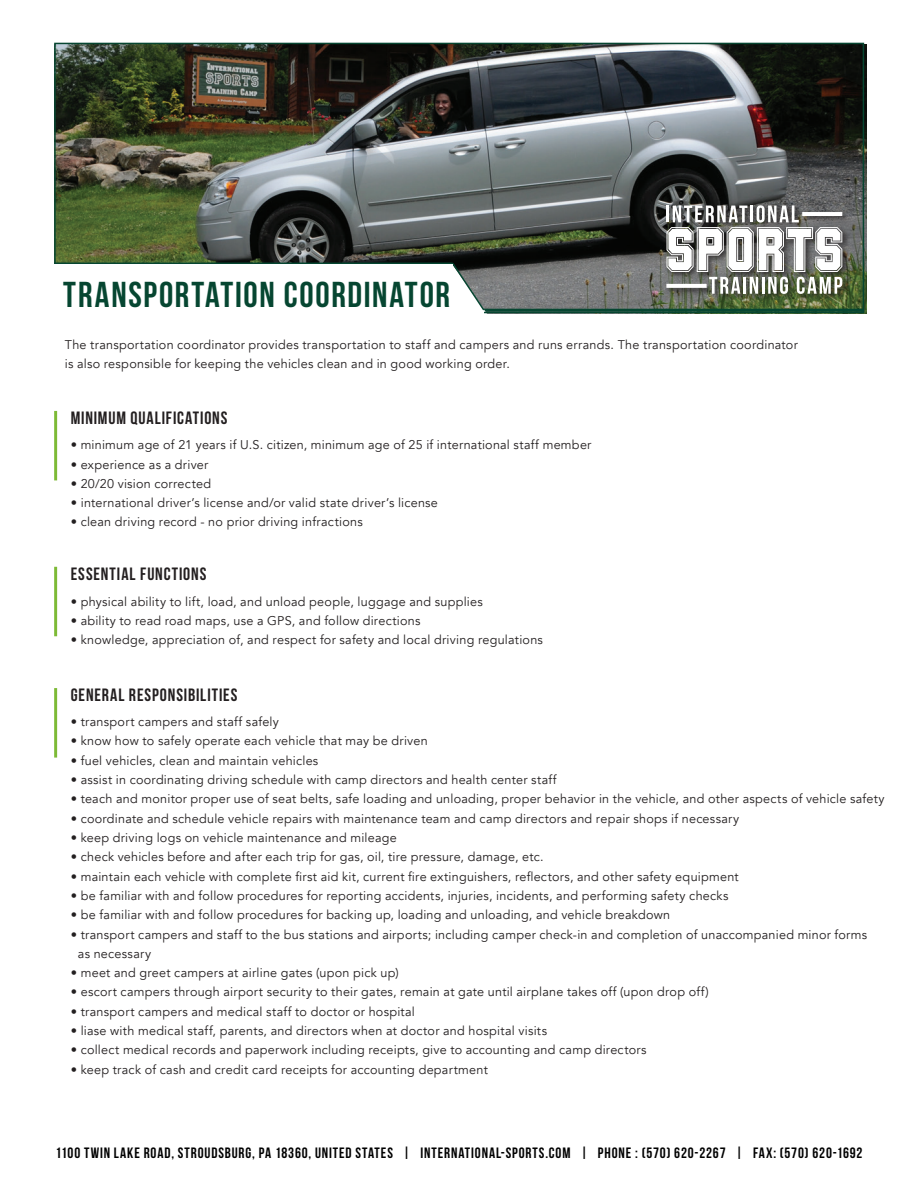
<style>
.page{position:relative;width:918px;height:1188px;background:#fff}
.page>*{position:absolute;margin:0;border:0;box-sizing:border-box;transform-origin:0 0}
.t1{font:36px "Bebas Neue";letter-spacing:.045em;color:#064631}
.t2{font:17.85px "Bebas Neue";letter-spacing:.05em;color:#231f20}
.t3{font:15px "Bebas Neue";letter-spacing:.055em;color:#000}
.t4{font:12.6px/19.4px "Avenir";letter-spacing:.02em;color:#231f20}
</style>
<div class="page">
<img style="left:57px;top:45px;width:810px;height:268px">
<hr style="left:54px;top:411px;width:3px;height:69px;background:#7dba36">
<hr style="left:54px;top:567px;width:3px;height:69px;background:#7dba36">
<hr style="left:54px;top:688px;width:3px;height:70px;background:#7dba36">
<div style="left:665px;top:204px;width:185px;height:97px;background:#231f20;opacity:.75"></div>
<hr style="left:666px;top:206px;width:3px;height:16px;background:#fff">
<svg style="left:667px;top:205px;width:175px;height:89px"></svg>
<hr style="left:802px;top:212px;width:40px;height:4px;background:#fff">
<svg style="left:666px;top:284px;width:41px;height:4px"></svg>
<div style="left:54px;top:309px;width:810px;height:3px;border:2px solid #064631"></div>
<div style="left:54px;top:43px;width:810px;height:270px;border:2px solid #064631"></div>
<hr style="left:54px;top:263px;width:399px;height:1px;background:#064631">
<svg style="left:416px;top:261px;width:73px;height:53px"></svg>
<div style="left:55px;top:311px;width:429px;height:51px;background:#fff"></div>
<div style="left:36px;top:265px;width:417px;height:52px;background:#fff"></div>
<p class="t1" style="left:63px;top:275px;width:388px">TRANSPORTATION COORDINATOR</p>
<p class="t4" style="left:65px;top:335px;width:735px">The transportation coordinator provides transportation to staff and campers and runs errands. The transportation coordinator is also responsible for keeping the vehicles clean and in good working order.</p>
<p class="t2" style="left:71px;top:408px;width:158px">MINIMUM QUALIFICATIONS</p>
<p class="t4" style="left:71px;top:435px;width:522px">• minimum age of 21 years if U.S. citizen, minimum age of 25 if international staff member</p>
<p class="t4" style="left:71px;top:455px;width:139px">• experience as a driver</p>
<p class="t4" style="left:71px;top:474px;width:142px">• 20/20 vision corrected</p>
<p class="t4" style="left:71px;top:493px;width:369px">• international driver’s license and/or valid state driver’s license</p>
<p class="t4" style="left:71px;top:513px;width:293px">• clean driving record - no prior driving infractions</p>
<p class="t2" style="left:71px;top:564px;width:137px">ESSENTIAL FUNCTIONS</p>
<p class="t4" style="left:71px;top:592px;width:414px">• physical ability to lift, load, and unload people, luggage and supplies</p>
<p class="t4" style="left:71px;top:611px;width:351px">• ability to read road maps, use a GPS, and follow directions</p>
<p class="t4" style="left:71px;top:630px;width:474px">• knowledge, appreciation of, and respect for safety and local driving regulations</p>
<p class="t2" style="left:71px;top:685px;width:168px">GENERAL RESPONSIBILITIES</p>
<p class="t4" style="left:71px;top:712px;width:210px">• transport campers and staff safely</p>
<p class="t4" style="left:71px;top:732px;width:358px">• know how to safely operate each vehicle that may be driven</p>
<p class="t4" style="left:71px;top:751px;width:249px">• fuel vehicles, clean and maintain vehicles</p>
<p class="t4" style="left:71px;top:770px;width:487px">• assist in coordinating driving schedule with camp directors and health center staff</p>
<p class="t4" style="left:71px;top:790px;width:815px">• teach and monitor proper use of seat belts, safe loading and unloading, proper behavior in the vehicle, and other aspects of vehicle safety</p>
<p class="t4" style="left:71px;top:809px;width:670px">• coordinate and schedule vehicle repairs with maintenance team and camp directors and repair shops if necessary</p>
<p class="t4" style="left:71px;top:828px;width:327px">• keep driving logs on vehicle maintenance and mileage</p>
<p class="t4" style="left:71px;top:848px;width:474px">• check vehicles before and after each trip for gas, oil, tire pressure, damage, etc.</p>
<p class="t4" style="left:71px;top:867px;width:670px">• maintain each vehicle with complete first aid kit, current fire extinguishers, reflectors, and other safety equipment</p>
<p class="t4" style="left:71px;top:886px;width:659px">• be familiar with and follow procedures for reporting accidents, injuries, incidents, and performing safety checks</p>
<p class="t4" style="left:71px;top:905px;width:601px">• be familiar with and follow procedures for backing up, loading and unloading, and vehicle breakdown</p>
<p class="t4" style="left:78px;top:925px;width:791px;text-indent:-7px">• transport campers and staff to the bus stations and airports; including camper check-in and completion of unaccompanied minor forms as necessary</p>
<p class="t4" style="left:71px;top:963px;width:329px">• meet and greet campers at airline gates (upon pick up)</p>
<p class="t4" style="left:71px;top:983px;width:639px">• escort campers through airport security to their gates, remain at gate until airplane takes off (upon drop off)</p>
<p class="t4" style="left:71px;top:1002px;width:346px">• transport campers and medical staff to doctor or hospital</p>
<p class="t4" style="left:71px;top:1021px;width:478px">• liase with medical staff, parents, and directors when at doctor and hospital visits</p>
<p class="t4" style="left:71px;top:1041px;width:577px">• collect medical records and paperwork including receipts, give to accounting and camp directors</p>
<p class="t4" style="left:71px;top:1060px;width:419px">• keep track of cash and credit card receipts for accounting department</p>
<p class="t3" style="left:55px;top:1145px;width:809px">1100 TWIN LAKE ROAD, STROUDSBURG, PA 18360, UNITED STATES | INTERNATIONAL-SPORTS.COM | PHONE : (570) 620-2267 | FAX: (570) 620-1692</p>
</div>
